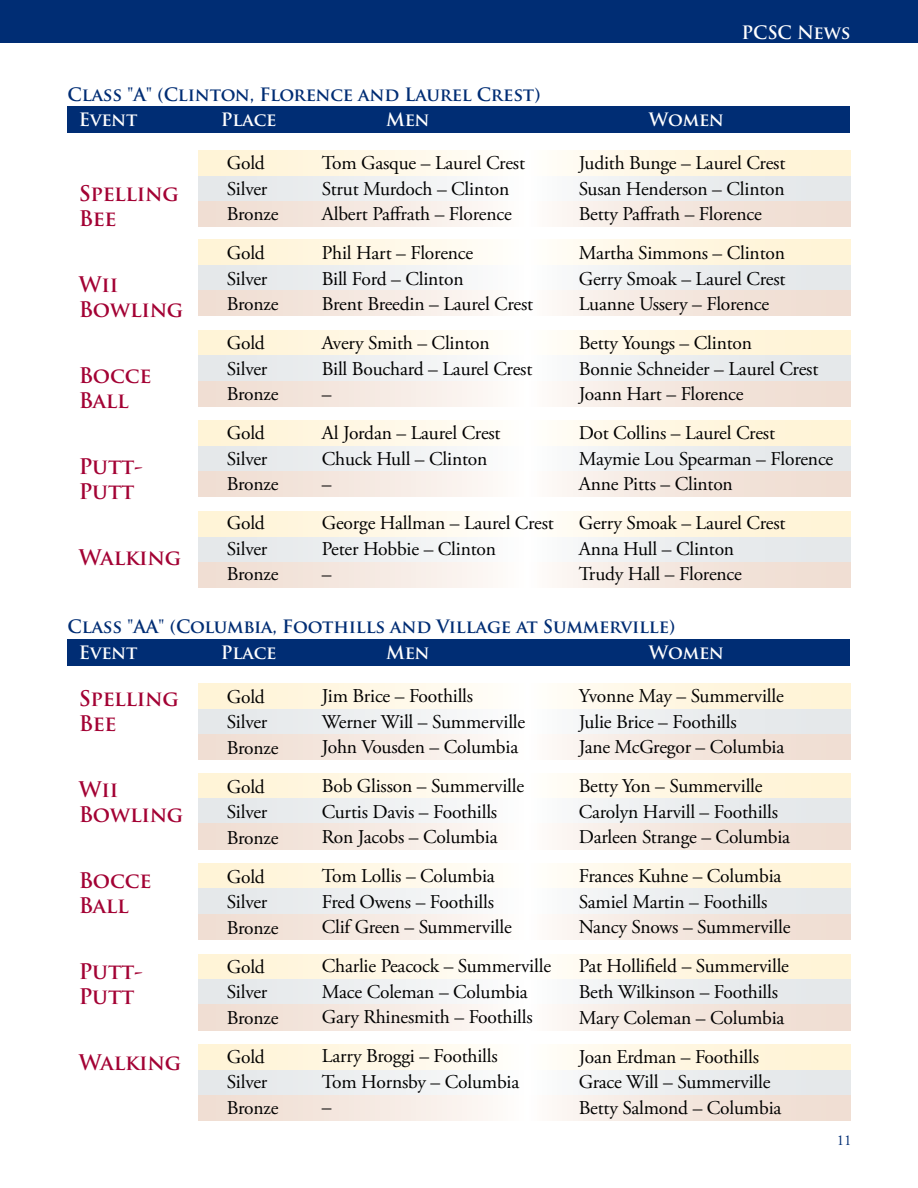
<style>
.page{position:relative;width:918px;height:1188px;background:#fff}
.page>*{position:absolute;margin:0;border:0;box-sizing:border-box;transform-origin:0 0}
.t1{font:700 21px/25.2px "Trajan Pro";letter-spacing:-.01em;color:#a30234}
.t2{font:19.5px/25.5px "Adobe Garamond Pro";letter-spacing:-.01em;color:#000}
.t3{font:700 18px "Trajan Pro";letter-spacing:-.01em;color:#002d74}
.t4{font:700 18px "Trajan Pro";letter-spacing:-.01em;color:#fff}
.t5{font:15px "Adobe Garamond Pro";color:#002d74}
</style>
<div class="page">
<div style="left:0;top:0;width:918px;height:43px;background:#002d74"></div>
<div style="left:68px;top:106px;width:782px;height:27px;background:#002d74"></div>
<svg style="left:199px;top:537px;width:651px;height:25px"></svg>
<svg style="left:199px;top:562px;width:651px;height:25px"></svg>
<svg style="left:199px;top:511px;width:651px;height:26px"></svg>
<svg style="left:199px;top:421px;width:651px;height:25px"></svg>
<svg style="left:199px;top:446px;width:651px;height:26px"></svg>
<svg style="left:199px;top:472px;width:651px;height:25px"></svg>
<svg style="left:199px;top:330px;width:651px;height:26px"></svg>
<svg style="left:199px;top:356px;width:651px;height:25px"></svg>
<svg style="left:199px;top:381px;width:651px;height:25px"></svg>
<svg style="left:199px;top:240px;width:651px;height:25px"></svg>
<svg style="left:199px;top:265px;width:651px;height:26px"></svg>
<svg style="left:199px;top:291px;width:651px;height:25px"></svg>
<svg style="left:199px;top:151px;width:651px;height:25px"></svg>
<svg style="left:199px;top:176px;width:651px;height:25px"></svg>
<svg style="left:199px;top:201px;width:651px;height:26px"></svg>
<div style="left:68px;top:639px;width:782px;height:27px;background:#002d74"></div>
<svg style="left:199px;top:1070px;width:651px;height:25px"></svg>
<svg style="left:199px;top:1095px;width:651px;height:26px"></svg>
<svg style="left:199px;top:1045px;width:651px;height:25px"></svg>
<svg style="left:199px;top:954px;width:651px;height:25px"></svg>
<svg style="left:199px;top:979px;width:651px;height:26px"></svg>
<svg style="left:199px;top:1005px;width:651px;height:25px"></svg>
<svg style="left:199px;top:864px;width:651px;height:25px"></svg>
<svg style="left:199px;top:889px;width:651px;height:25px"></svg>
<svg style="left:199px;top:914px;width:651px;height:26px"></svg>
<svg style="left:199px;top:773px;width:651px;height:25px"></svg>
<svg style="left:199px;top:798px;width:651px;height:26px"></svg>
<svg style="left:199px;top:824px;width:651px;height:25px"></svg>
<svg style="left:199px;top:684px;width:651px;height:25px"></svg>
<svg style="left:199px;top:709px;width:651px;height:26px"></svg>
<svg style="left:199px;top:735px;width:651px;height:25px"></svg>
<p class="t3" style="left:68px;top:83px;width:475px">Class "A" (Clinton, Florence and Laurel Crest)</p>
<p class="t4" style="left:742px;top:23px;width:110px">PCSC News</p>
<p class="t4" style="left:79px;top:109px;width:60px">Event</p>
<p class="t4" style="left:221px;top:109px;width:57px">Place</p>
<p class="t4" style="left:386px;top:109px;width:45px">Men</p>
<p class="t4" style="left:649px;top:109px;width:77px">Women</p>
<p class="t2" style="left:322px;top:151px;width:205px">Tom Gasque – Laurel Crest<br>Strut Murdoch – Clinton<br>Albert Paffrath – Florence</p>
<p class="t2" style="left:322px;top:241px;width:213px">Phil Hart – Florence<br>Bill Ford – Clinton<br>Brent Breedin – Laurel Crest</p>
<p class="t2" style="left:322px;top:331px;width:212px">Avery Smith – Clinton<br>Bill Bouchard – Laurel Crest –</p>
<p class="t2" style="left:322px;top:421px;width:180px">Al Jordan – Laurel Crest<br>Chuck Hull – Clinton –</p>
<p class="t2" style="left:322px;top:511px;width:234px">George Hallman – Laurel Crest<br>Peter Hobbie – Clinton<br>–</p>
<p class="t2" style="left:579px;top:151px;width:208px;text-align:justify">Judith Bunge – Laurel Crest Susan Henderson – Clinton Betty Paffrath – Florence</p>
<p class="t2" style="left:579px;top:241px;width:208px;text-align:justify">Martha Simmons – Clinton Gerry Smoak – Laurel Crest Luanne Ussery – Florence</p>
<p class="t2" style="left:579px;top:331px;width:241px">Betty Youngs – Clinton<br>Bonnie Schneider – Laurel Crest<br>Joann Hart – Florence</p>
<p class="t2" style="left:579px;top:421px;width:256px">Dot Collins – Laurel Crest<br>Maymie Lou Spearman – Florence<br>Anne Pitts – Clinton</p>
<p class="t2" style="left:579px;top:511px;width:208px">Gerry Smoak – Laurel Crest<br>Anna Hull – Clinton<br>Trudy Hall – Florence</p>
<p class="t2" style="left:227px;top:151px;width:53px">Gold<br>Silver<br>Bronze</p>
<p class="t2" style="left:227px;top:241px;width:53px">Gold<br>Silver<br>Bronze</p>
<p class="t2" style="left:227px;top:331px;width:53px">Gold<br>Silver<br>Bronze</p>
<p class="t2" style="left:227px;top:421px;width:53px">Gold<br>Silver<br>Bronze</p>
<p class="t2" style="left:227px;top:511px;width:53px">Gold<br>Silver<br>Bronze</p>
<p class="t1" style="left:79px;top:181px;width:102px">Spelling<br>Bee</p>
<p class="t1" style="left:79px;top:272px;width:106px">Wii<br>Bowling</p>
<p class="t1" style="left:79px;top:363px;width:74px">Bocce<br>Ball</p>
<p class="t1" style="left:79px;top:454px;width:66px">Putt-<br>Putt</p>
<p class="t1" style="left:79px;top:545px;width:104px">Walking</p>
<p class="t3" style="left:68px;top:615px;width:609px">Class "AA" (Columbia, Foothills and Village at Summerville)</p>
<p class="t4" style="left:79px;top:642px;width:60px">Event</p>
<p class="t4" style="left:221px;top:642px;width:57px">Place</p>
<p class="t4" style="left:386px;top:642px;width:45px">Men</p>
<p class="t4" style="left:649px;top:642px;width:77px">Women</p>
<p class="t2" style="left:322px;top:684px;width:205px">Jim Brice – Foothills<br>Werner Will – Summerville<br>John Vousden – Columbia</p>
<p class="t2" style="left:322px;top:774px;width:204px">Bob Glisson – Summerville<br>Curtis Davis – Foothills<br>Ron Jacobs – Columbia</p>
<p class="t2" style="left:322px;top:864px;width:192px">Tom Lollis – Columbia<br>Fred Owens – Foothills<br>Clif Green – Summerville</p>
<p class="t2" style="left:322px;top:954px;width:231px">Charlie Peacock – Summerville<br>Mace Coleman – Columbia<br>Gary Rhinesmith – Foothills</p>
<p class="t2" style="left:322px;top:1044px;width:199px">Larry Broggi – Foothills<br>Tom Hornsby – Columbia –</p>
<p class="t2" style="left:579px;top:684px;width:207px">Yvonne May – Summerville<br>Julie Brice – Foothills<br>Jane McGregor – Columbia</p>
<p class="t2" style="left:579px;top:774px;width:213px">Betty Yon – Summerville<br>Carolyn Harvill – Foothills<br>Darleen Strange – Columbia</p>
<p class="t2" style="left:579px;top:864px;width:213px">Frances Kuhne – Columbia<br>Samiel Martin – Foothills<br>Nancy Snows – Summerville</p>
<p class="t2" style="left:579px;top:954px;width:212px">Pat Hollifield – Summerville<br>Beth Wilkinson – Foothills<br>Mary Coleman – Columbia</p>
<p class="t2" style="left:579px;top:1044px;width:204px">Joan Erdman – Foothills<br>Grace Will – Summerville<br>Betty Salmond – Columbia</p>
<p class="t2" style="left:227px;top:684px;width:53px">Gold<br>Silver<br>Bronze</p>
<p class="t2" style="left:227px;top:774px;width:53px">Gold<br>Silver<br>Bronze</p>
<p class="t2" style="left:227px;top:864px;width:53px">Gold<br>Silver<br>Bronze</p>
<p class="t2" style="left:227px;top:954px;width:53px">Gold<br>Silver<br>Bronze</p>
<p class="t2" style="left:227px;top:1044px;width:53px">Gold<br>Silver<br>Bronze</p>
<p class="t1" style="left:79px;top:686px;width:102px">Spelling<br>Bee</p>
<p class="t1" style="left:79px;top:777px;width:106px">Wii<br>Bowling</p>
<p class="t1" style="left:79px;top:868px;width:74px">Bocce<br>Ball</p>
<p class="t1" style="left:79px;top:959px;width:66px">Putt-<br>Putt</p>
<p class="t1" style="left:79px;top:1050px;width:104px">Walking</p>
<p class="t5" style="left:837px;top:1131px;width:16px">11</p>
</div>
